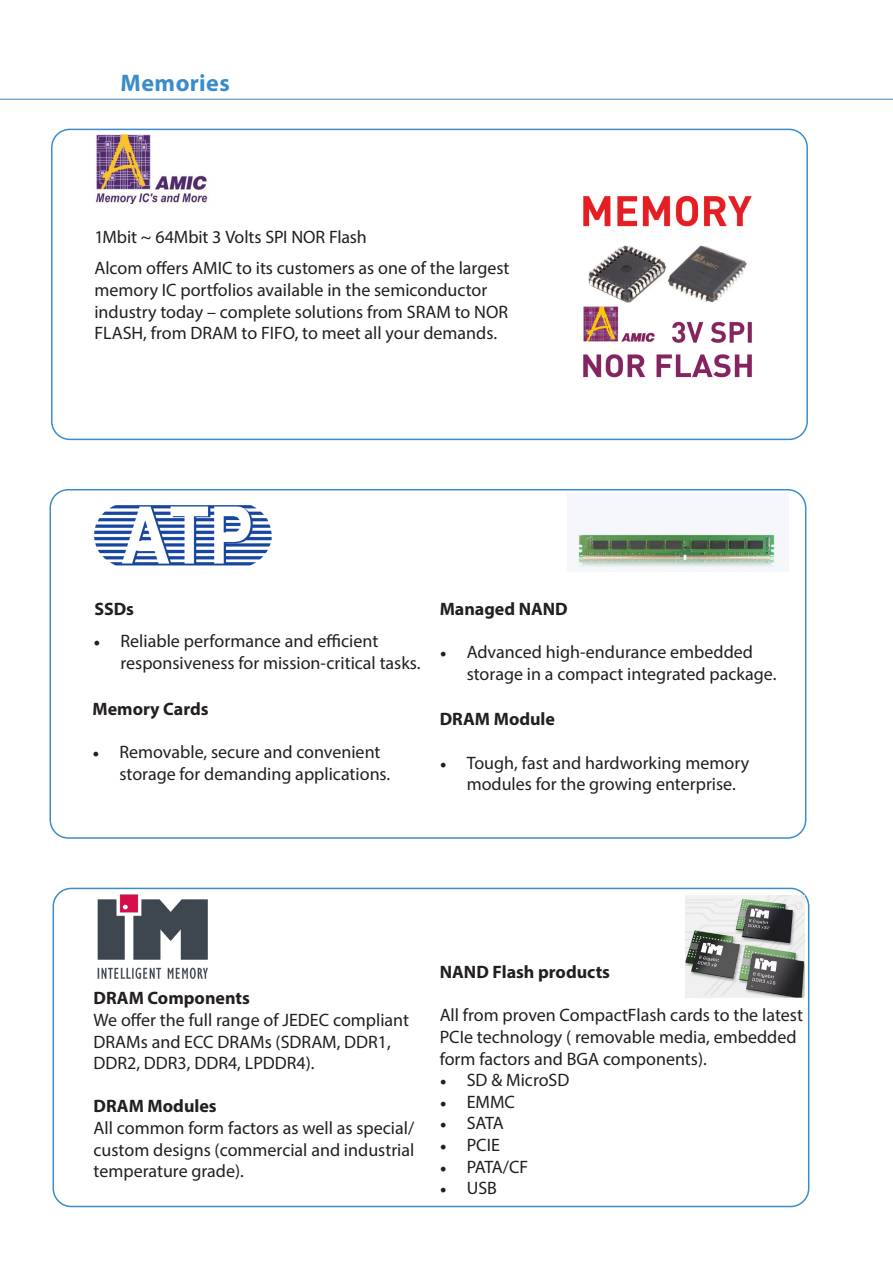
<style>
.page{position:relative;width:893px;height:1263px;background:#fff}
.page>*{position:absolute;margin:0;border:0;box-sizing:border-box;transform-origin:0 0}
.Subtitle{font:700 24px "Myriad Pro";letter-spacing:.02em;color:#3b8ccb}
.t1{font:18px/21.6px "Myriad Pro";color:#231f20}
.titels_pag_4-5{font:700 18px "Myriad Pro";color:#231f20}
.s1{font-family:"Minion Pro"}
</style>
<div class="page">
<div style="left:51px;top:129px;width:757px;height:311px;border:2px solid #3b8ccb;border-radius:18px"></div>
<img style="left:96px;top:134px;width:112px;height:69px">
<div style="left:50px;top:489px;width:756px;height:350px;border:2px solid #3b8ccb;border-radius:18px"></div>
<img style="left:95px;top:505px;width:176px;height:61px">
<div style="left:53px;top:888px;width:756px;height:319px;border:2px solid #3b8ccb;border-radius:18px"></div>
<img style="left:93px;top:889px;width:119px;height:90px">
<img style="left:686px;top:896px;width:119px;height:102px">
<img style="left:583px;top:195px;width:169px;height:183px">
<img style="left:576px;top:533px;width:201px;height:35px">
<hr style="left:0;top:99px;width:893px;height:1px;background:#3b8ccb">
<p class="Subtitle" style="left:121px;top:67px;width:111px">Memories</p>
<p class="t1" style="left:94px;top:226px;width:274px">1Mbit ~ 64Mbit 3 Volts SPI NOR Flash</p>
<p class="t1" style="left:94px;top:257px;width:417px">Alcom offers AMIC to its customers as one of the largest memory IC portfolios available in the semiconductor industry today – complete solutions from SRAM to NOR FLASH, from DRAM to FIFO, to meet all your demands.</p>
<p class="titels_pag_4-5" style="left:95px;top:597px;width:41px">SSDs</p>
<p class="t1" style="left:121px;top:630px;width:301px;text-indent:-27px"><span class="s1">•</span> Reliable performance and efficient responsiveness for mission-critical tasks.</p>
<p class="titels_pag_4-5" style="left:92px;top:697px;width:118px">Memory Cards</p>
<p class="t1" style="left:119px;top:741px;width:272px;text-indent:-27px"><span class="s1">•</span> Removable, secure and convenient storage for demanding applications.</p>
<p class="titels_pag_4-5" style="left:440px;top:597px;width:130px">Managed NAND</p>
<p class="t1" style="left:467px;top:641px;width:311px;text-indent:-27px"><span class="s1">•</span> Advanced high-endurance embedded storage in a compact integrated package.</p>
<p class="titels_pag_4-5" style="left:440px;top:708px;width:117px">DRAM Module</p>
<p class="t1" style="left:467px;top:751px;width:284px;text-indent:-27px"><span class="s1">•</span> Tough, fast and hardworking memory modules for the growing enterprise.</p>
<p class="titels_pag_4-5" style="left:94px;top:986px;width:158px">DRAM Components</p>
<p class="t1" style="left:94px;top:1009px;width:317px">We offer the full range of JEDEC compliant<br>DRAMs and ECC DRAMs (SDRAM, DDR1,<br>DDR2, DDR3, DDR4, LPDDR4).</p>
<p class="titels_pag_4-5" style="left:94px;top:1094px;width:125px">DRAM Modules</p>
<p class="t1" style="left:94px;top:1117px;width:322px;text-align:justify">All common form factors as well as special/ custom designs (commercial and industrial temperature grade).</p>
<p class="titels_pag_4-5" style="left:440px;top:960px;width:172px">NAND Flash products</p>
<p class="t1" style="left:440px;top:1004px;width:365px">All from proven CompactFlash cards to the latest<br>PCIe technology ( removable media, embedded form factors and BGA components).</p>
<p class="t1" style="left:440px;top:1069px;width:131px"><span class="s1">•</span> SD &amp; MicroSD</p>
<p class="t1" style="left:440px;top:1091px;width:77px"><span class="s1">•</span> EMMC</p>
<p class="t1" style="left:440px;top:1112px;width:66px"><span class="s1">•</span> SATA</p>
<p class="t1" style="left:440px;top:1134px;width:62px"><span class="s1">•</span> PCIE</p>
<p class="t1" style="left:440px;top:1155px;width:90px"><span class="s1">•</span> PATA/CF</p>
<p class="t1" style="left:440px;top:1177px;width:59px"><span class="s1">•</span> USB</p>
</div>
